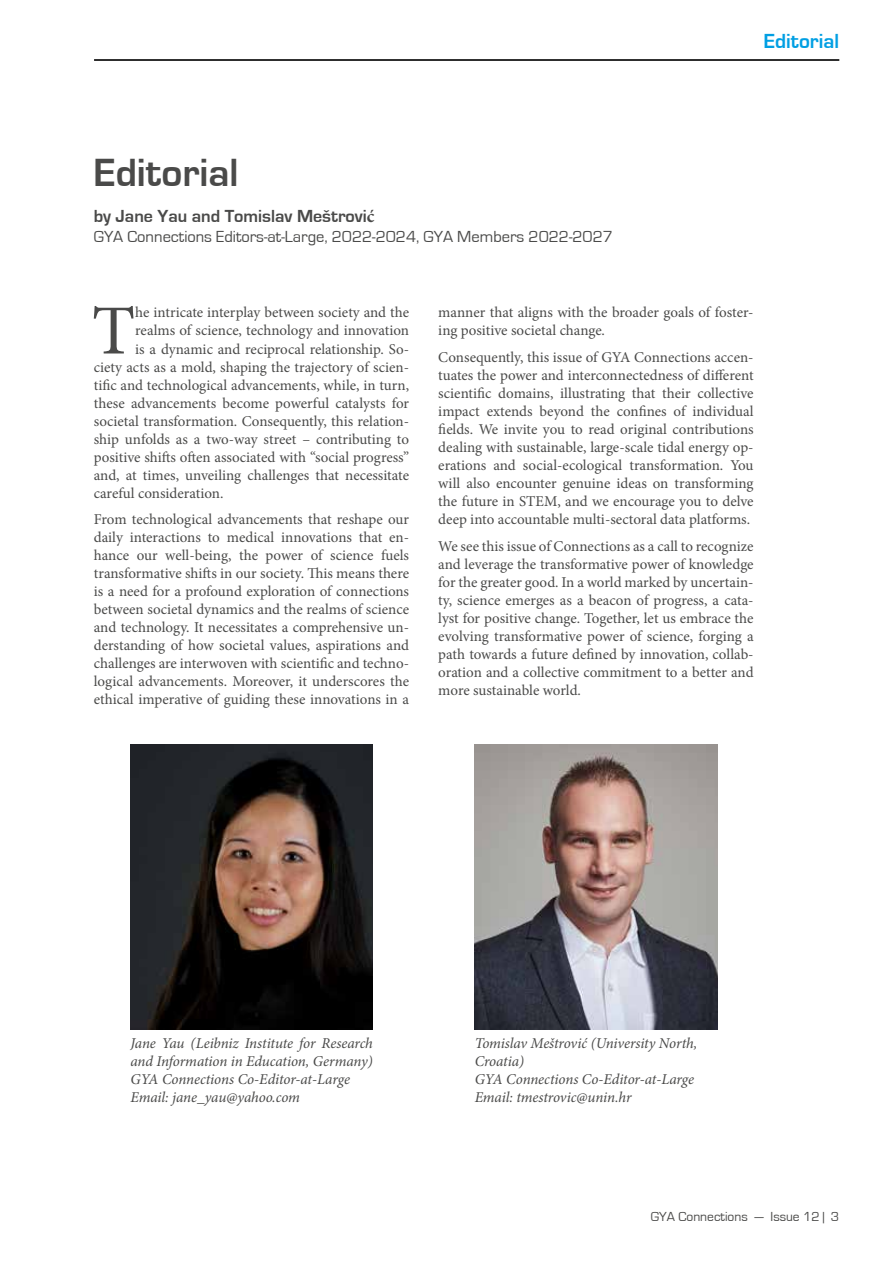
<style>
.page{position:relative;width:893px;height:1263px;background:#fff}
.page>*{position:absolute;margin:0;border:0;box-sizing:border-box;transform-origin:0 0}
.t1{font:70.35px "Minion Pro";color:#4a4a49}
.t2{font:700 40.5px "Eurostile";color:#4a4a49}
.t3{font:700 21px "Eurostile";color:#009fe3}
.t4{font:700 18px "Eurostile";color:#4a4a49}
.t5{font:16.5px "Eurostile";color:#4a4a49}
.t6{font:15px/18px "Minion Pro";color:#4a4a49;text-align:justify}
.t7{font:italic 15px/18px "Minion Pro";letter-spacing:-.01em;color:#4a4a49}
.t8{font:13.5px "Eurostile";color:#4a4a49}
.s1{font-family:"Minion Pro"}
</style>
<div class="page">
<hr style="left:94px;top:59px;width:745px;height:1px;background:#000">
<hr style="left:94px;top:60px;width:745px;height:1px;background:#000">
<img style="left:475px;top:745px;width:242px;height:284px">
<img style="left:131px;top:745px;width:242px;height:284px">
<h3 class="t3" style="left:764px;top:30px;width:77px">Editorial</h3>
<h2 class="t2" style="left:94px;top:151px;width:146px">Editorial</h2>
<p class="t4" style="left:94px;top:206px;width:282px">by Jane Yau and Tomislav Meštrovi<span class="s1">ć</span></p>
<p class="t5" style="left:94px;top:228px;width:521px">GYA Connections Editors-at-Large, 2022-2024, GYA Members 2022-2027</p>
<h1 class="t1" style="left:92px;top:284px;width:45px">T</h1>
<p class="t6" style="left:135px;top:304px;width:275px">he intricate interplay between society and the</p>
<p class="t6" style="left:135px;top:322px;width:275px">realms of science, technology and innovation</p>
<p class="t6" style="left:135px;top:340px;width:275px">is a dynamic and reciprocal relationship. So-</p>
<p class="t6" style="left:94px;top:358px;width:317px">ciety acts as a mold, shaping the trajectory of scien-</p>
<p class="t6" style="left:94px;top:376px;width:317px">tific and technological advancements, while, in turn,</p>
<p class="t6" style="left:94px;top:394px;width:317px">these advancements become powerful catalysts for</p>
<p class="t6" style="left:94px;top:412px;width:317px">societal transformation. Consequently, this relation-</p>
<p class="t6" style="left:94px;top:430px;width:317px">ship unfolds as a two-way street – contributing to</p>
<p class="t6" style="left:94px;top:448px;width:317px">positive shifts often associated with “social progress”</p>
<p class="t6" style="left:94px;top:466px;width:317px">and, at times, unveiling challenges that necessitate</p>
<p class="t6" style="left:94px;top:484px;width:131px">careful consideration.</p>
<p class="t6" style="left:94px;top:510px;width:317px">From technological advancements that reshape our daily interactions to medical innovations that en&shy;hance our well-being, the power of science fuels transformative shifts in our society. This means there is a need for a profound exploration of connections between societal dynamics and the realms of science and technology. It necessitates a comprehensive un&shy;derstanding of how societal values, aspirations and challenges are interwoven with scientific and techno&shy;logical advancements. Moreover, it underscores the ethical imperative of guiding these innovations in a</p>
<p class="t6" style="left:438px;top:304px;width:317px">manner that aligns with the broader goals of foster&shy;ing positive societal change.</p>
<p class="t6" style="left:438px;top:348px;width:317px">Consequently, this issue of GYA Connections accen&shy;tuates the power and interconnectedness of different scientific domains, illustrating that their collective impact extends beyond the confines of individual fields. We invite you to read original contributions dealing with sustainable, large-scale tidal energy op&shy;erations and social-ecological transformation. You will also encounter genuine ideas on transforming the future in STEM, and we encourage you to delve deep into accountable multi-sectoral data platforms.</p>
<p class="t6" style="left:438px;top:537px;width:317px">We see this issue of Connections as a call to recognize and leverage the transformative power of knowledge for the greater good. In a world marked by uncertain&shy;ty, science emerges as a beacon of progress, a cata&shy;lyst for positive change. Together, let us embrace the evolving transformative power of science, forging a path towards a future defined by innovation, collab&shy;oration and a collective commitment to a better and more sustainable world.</p>
<p class="t7" style="left:131px;top:1034px;width:244px">Jane Yau (Leibniz Institute for Research and Information in Education, Germany)<br>GYA Connections Co-Editor-at-Large Email: jane_yau@yahoo.com</p>
<p class="t7" style="left:475px;top:1034px;width:224px">Tomislav Meštrović (University North,<br>Croatia)<br>GYA Connections Co-Editor-at-Large<br>Email: tmestrovic@unin.hr</p>
<p class="t8" style="left:651px;top:1209px;width:190px">GYA Connections — Issue 12 | 3</p>
</div>
